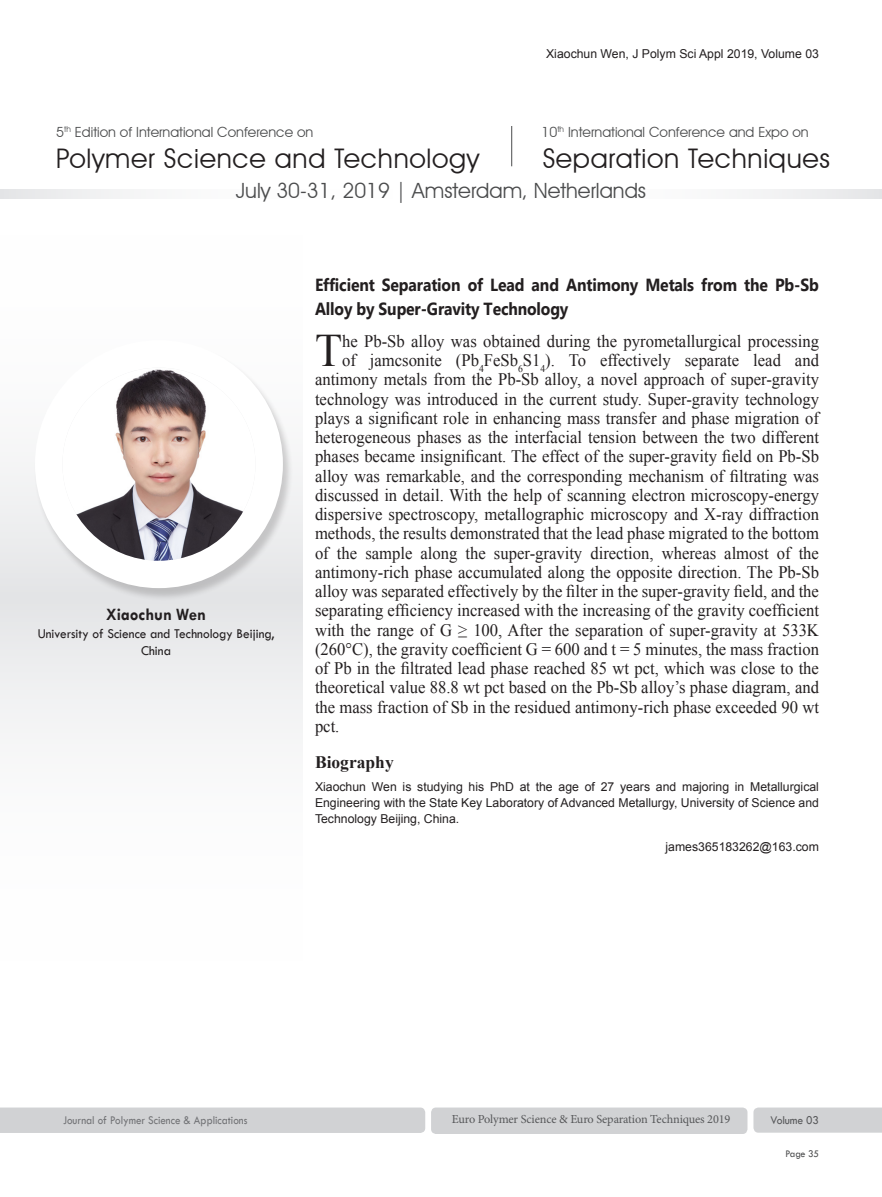
<style>
.page{position:relative;width:882px;height:1197px;background:#fff}
.page>*{position:absolute;margin:0;border:0;box-sizing:border-box;transform-origin:0 0}
.Bio_Heading{font:46.55px "Times New Roman";color:#231f20;scale:.95 1}
.t1{font:26.95px "Avant Garde IT Cby BT";letter-spacing:.025em;color:#231f20}
.t2{font:21px "Avant Garde IT Cby BT";color:#4b4c4d}
.Bio_Heading-2{font:17.5px "Times New Roman";color:#231f20;scale:.95 1}
.Bio_Heading-3{font:700 17.5px/24.5px "Microsoft Tai Le";letter-spacing:-.01em;color:#231f20;scale:.9 1}
.Name{font:700 17.5px "Tw Cen";color:#231f20;scale:.95 1}
.Bio_Heading-4{font:700 17.5px "Times New Roman";color:#231f20}
.t3{font:14px "Avant Garde IT Cby BT";color:#4b4c4d}
.Name-2{font:14px "Tw Cen";color:#231f20;scale:.95 1}
.Biography{font:12.25px/15.8px "Arial";color:#231f20;text-align:justify}
.t4{font:12.25px "Minion Pro";letter-spacing:-.01em;color:#57585a}
.t5{font:12.25px "Tw Cen";color:#717275;scale:.9 1}
.t6{font:12.25px "Tw Cen";letter-spacing:-.01em;color:#57585a;scale:.95 1}
.t7{font:10.5px "Tw Cen";letter-spacing:-.02em;color:#4b4c4d;scale:.95 1}
</style>
<div class="page">
<svg style="left:0;top:189px;width:882px;height:9px"></svg>
<div style="left:0;top:597px;width:302px;height:393px;background:linear-gradient(to bottom,#e9eaeb,#fff)"></div>
<div style="left:0;top:205px;width:302px;height:392px;background:linear-gradient(to bottom,#fff,#e9eaeb)"></div>
<div style="left:0;top:1108px;width:425px;height:25px;background:#d1d2d4"></div>
<div style="left:431px;top:1108px;width:316px;height:26px;background:#d1d2d4;border-radius:5px"></div>
<div style="left:753px;top:1108px;width:129px;height:25px;background:#d1d2d4"></div>
<hr style="left:511px;top:126px;width:1px;height:40px;background:#4b4c4d">
<div style="left:34px;top:341px;width:260px;height:260px;background:#231f20;opacity:.2"></div>
<div style="left:35px;top:340px;width:248px;height:248px;background:#fff;border-radius:50%"></div>
<img style="left:62px;top:368px;width:194px;height:193px;border-radius:97px">
<p class="Biography" style="left:546px;top:46px;width:274px">Xiaochun Wen, J Polym Sci Appl 2019, Volume 03</p>
<p class="t3" style="left:56px;top:123px;width:259px">5<sup>th</sup> Edition of International Conference on</p>
<h2 class="t1" style="left:56px;top:142px;width:424px">Polymer Science and Technology</h2>
<h2 class="t1" style="left:543px;top:142px;width:289px">Separation Techniques</h2>
<p class="t3" style="left:542px;top:123px;width:269px">10<sup>th</sup> International Conference and Expo on</p>
<p class="t2" style="left:236px;top:178px;width:412px">July 30-31, 2019 | Amsterdam, Netherlands</p>
<p class="Name" style="left:106px;top:604px;width:107px">Xiaochun Wen</p>
<p class="Name-2" style="left:38px;top:625px;width:251px">University of Science and Technology Beijing,</p>
<p class="Name-2" style="left:141px;top:643px;width:33px">China</p>
<p class="Bio_Heading-3" style="left:315px;top:274px;width:561px">Efficient Separation of Lead and Antimony Metals from the Pb-Sb<br>Alloy by Super-Gravity Technology</p>
<p class="Bio_Heading" style="left:315px;top:319px;width:30px">T</p>
<p class="Bio_Heading-2" style="left:342px;top:329px;width:504px">he Pb-Sb alloy was obtained during the pyrometallurgical processing</p>
<p class="Bio_Heading-2" style="left:342px;top:349px;width:504px">of jamcsonite (Pb<sub>4</sub>FeSb<sub>6</sub>S1<sub>4</sub>). To effectively separate lead and</p>
<p class="Bio_Heading-2" style="left:315px;top:368px;width:532px">antimony metals from the Pb-Sb alloy, a novel approach of super-gravity</p>
<p class="Bio_Heading-2" style="left:315px;top:387px;width:532px">technology was introduced in the current study. Super-gravity technology</p>
<p class="Bio_Heading-2" style="left:315px;top:406px;width:532px">plays a significant role in enhancing mass transfer and phase migration of</p>
<p class="Bio_Heading-2" style="left:315px;top:426px;width:532px">heterogeneous phases as the interfacial tension between the two different</p>
<p class="Bio_Heading-2" style="left:315px;top:445px;width:532px">phases became insignificant. The effect of the super-gravity field on Pb-Sb</p>
<p class="Bio_Heading-2" style="left:315px;top:464px;width:532px">alloy was remarkable, and the corresponding mechanism of filtrating was</p>
<p class="Bio_Heading-2" style="left:315px;top:483px;width:532px">discussed in detail. With the help of scanning electron microscopy-energy</p>
<p class="Bio_Heading-2" style="left:315px;top:503px;width:532px">dispersive spectroscopy, metallographic microscopy and X-ray diffraction</p>
<p class="Bio_Heading-2" style="left:315px;top:522px;width:532px">methods, the results demonstrated that the lead phase migrated to the bottom</p>
<p class="Bio_Heading-2" style="left:315px;top:541px;width:532px">of the sample along the super-gravity direction, whereas almost of the</p>
<p class="Bio_Heading-2" style="left:315px;top:560px;width:532px">antimony-rich phase accumulated along the opposite direction. The Pb-Sb</p>
<p class="Bio_Heading-2" style="left:315px;top:580px;width:532px">alloy was separated effectively by the filter in the super-gravity field, and the</p>
<p class="Bio_Heading-2" style="left:315px;top:599px;width:532px">separating efficiency increased with the increasing of the gravity coefficient</p>
<p class="Bio_Heading-2" style="left:315px;top:618px;width:532px">with the range of G ≥ 100, After the separation of super-gravity at 533K</p>
<p class="Bio_Heading-2" style="left:315px;top:637px;width:532px">(260°C), the gravity coefficient G = 600 and t = 5 minutes, the mass fraction</p>
<p class="Bio_Heading-2" style="left:315px;top:657px;width:532px">of Pb in the filtrated lead phase reached 85 wt pct, which was close to the</p>
<p class="Bio_Heading-2" style="left:315px;top:676px;width:532px">theoretical value 88.8 wt pct based on the Pb-Sb alloy’s phase diagram, and</p>
<p class="Bio_Heading-2" style="left:315px;top:695px;width:532px">the mass fraction of Sb in the residued antimony-rich phase exceeded 90 wt</p>
<p class="Bio_Heading-2" style="left:315px;top:714px;width:27px">pct.</p>
<p class="Bio_Heading-4" style="left:315px;top:750px;width:80px">Biography</p>
<p class="Biography" style="left:315px;top:779px;width:506px">Xiaochun Wen is studying his PhD at the age of 27 years and majoring in Metallurgical Engineering with the State Key Laboratory of Advanced Metallurgy, University of Science and Technology Beijing, China.</p>
<p class="Biography" style="left:666px;top:839px;width:155px">james365183262@163.com</p>
<p class="t5" style="left:63px;top:1113px;width:206px">Journal of Polymer Science &amp; Applications</p>
<p class="t4" style="left:452px;top:1111px;width:280px">Euro Polymer Science &amp; Euro Separation Techniques 2019</p>
<p class="t6" style="left:771px;top:1113px;width:53px">Volume 03</p>
<p class="t7" style="left:786px;top:1147px;width:37px">Page 35</p>
</div>
